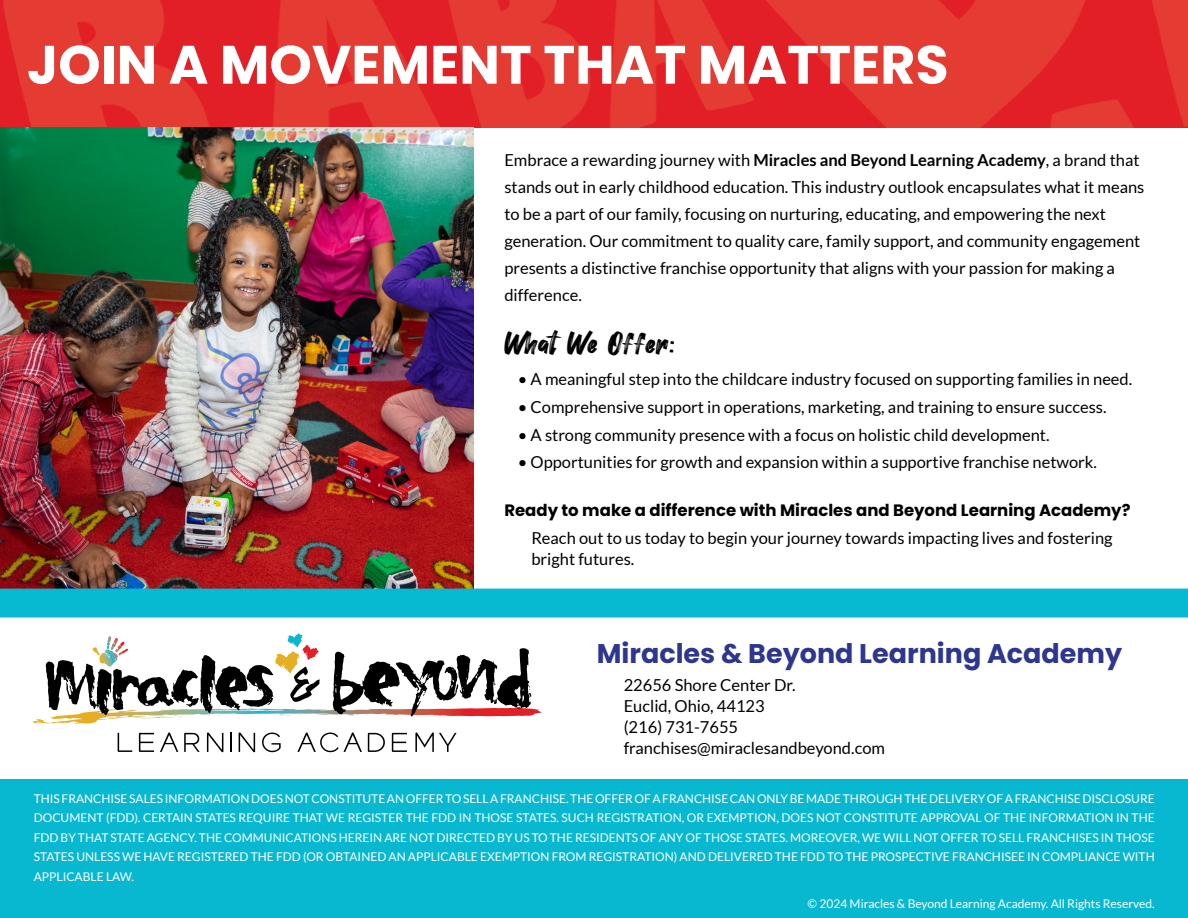
<style>
.page{position:relative;width:1188px;height:918px;background:#fff}
.page>*{position:absolute;margin:0;border:0;box-sizing:border-box;transform-origin:0 0}
.t1{font:700 54px "Poppins";color:#fff}
.t2{font:33px "Hey August";color:#000}
.t3{font:700 27px "Poppins";color:#2e368f}
.t4{font:16.5px/27px "Lato";color:#000}
.t5{font:700 16.5px "Poppins";color:#000}
.t6{font:12px/19.5px "Lato";color:#fff;text-align:justify}
.s1{font-weight:700}
</style>
<div class="page">
<img style="left:0;top:0;width:1188px;height:127px">
<div style="left:0;top:780px;width:1188px;height:138px;background:#08b8d1"></div>
<img style="left:0;top:127px;width:474px;height:462px">
<svg style="left:46px;top:633px;width:485px;height:90px"></svg>
<svg style="left:118px;top:733px;width:14px;height:19px"></svg>
<svg style="left:139px;top:733px;width:15px;height:19px"></svg>
<svg style="left:160px;top:732px;width:18px;height:20px"></svg>
<svg style="left:184px;top:733px;width:16px;height:19px"></svg>
<svg style="left:207px;top:732px;width:16px;height:20px"></svg>
<svg style="left:230px;top:733px;width:2px;height:19px"></svg>
<svg style="left:239px;top:732px;width:16px;height:20px"></svg>
<svg style="left:262px;top:733px;width:19px;height:19px"></svg>
<svg style="left:297px;top:732px;width:65px;height:20px"></svg>
<svg style="left:368px;top:733px;width:17px;height:19px"></svg>
<svg style="left:392px;top:733px;width:15px;height:19px"></svg>
<svg style="left:415px;top:732px;width:42px;height:20px"></svg>
<div style="left:0;top:589px;width:1188px;height:29px;background:#08bad1"></div>
<h1 class="t1" style="left:27px;top:33px;width:923px">JOIN A MOVEMENT THAT MATTERS</h1>
<p class="t4" style="left:504px;top:146px;width:642px">Embrace a rewarding journey with <span class="s1">Miracles and Beyond Learning Academy</span>, a brand that stands out in early childhood education. This industry outlook encapsulates what it means to be a part of our family, focusing on nurturing, educating, and empowering the next generation. Our commitment to quality care, family support, and community engagement presents a distinctive franchise opportunity that aligns with your passion for making a difference.</p>
<h2 class="t2" style="left:504px;top:325px;width:173px">What We Offer:</h2>
<p class="t4" style="left:518px;top:365px;width:616px">• A meaningful step into the childcare industry focused on supporting families in need.</p>
<p class="t4" style="left:518px;top:393px;width:590px">• Comprehensive support in operations, marketing, and training to ensure success.</p>
<p class="t4" style="left:518px;top:421px;width:533px">• A strong community presence with a focus on holistic child development.</p>
<p class="t4" style="left:518px;top:449px;width:581px">• Opportunities for growth and expansion within a supportive franchise network.</p>
<p class="t5" style="left:504px;top:501px;width:628px">Ready to make a difference with Miracles and Beyond Learning Academy?</p>
<p class="t4" style="left:531px;top:527px;width:583px;line-height:21px">Reach out to us today to begin your journey towards impacting lives and fostering bright futures.</p>
<h3 class="t3" style="left:597px;top:638px;width:527px">Miracles &amp; Beyond Learning Academy</h3>
<p class="t4" style="left:624px;top:675px;width:263px;line-height:21px">22656 Shore Center Dr.<br>Euclid, Ohio, 44123<br>(216) 731-7655 franchises@miraclesandbeyond.com</p>
<p class="t6" style="left:34px;top:789px;width:1123px">THIS FRANCHISE SALES INFORMATION DOES NOT CONSTITUTE AN OFFER TO SELL A FRANCHISE. THE OFFER OF A FRANCHISE CAN ONLY BE MADE THROUGH THE DELIVERY OF A FRANCHISE DISCLOSURE DOCUMENT (FDD). CERTAIN STATES REQUIRE THAT WE REGISTER THE FDD IN THOSE STATES. SUCH REGISTRATION, OR EXEMPTION, DOES NOT CONSTITUTE APPROVAL OF THE INFORMATION IN THE FDD BY THAT STATE AGENCY. THE COMMUNICATIONS HEREIN ARE NOT DIRECTED BY US TO THE RESIDENTS OF ANY OF THOSE STATES. MOREOVER, WE WILL NOT OFFER TO SELL FRANCHISES IN THOSE STATES UNLESS WE HAVE REGISTERED THE FDD (OR OBTAINED AN APPLICABLE EXEMPTION FROM REGISTRATION) AND DELIVERED THE FDD TO THE PROSPECTIVE FRANCHISEE IN COMPLIANCE WITH APPLICABLE LAW.</p>
<p class="t6" style="left:808px;top:894px;width:349px">© 2024 Miracles &amp; Beyond Learning Academy. All Rights Reserved.</p>
</div>
